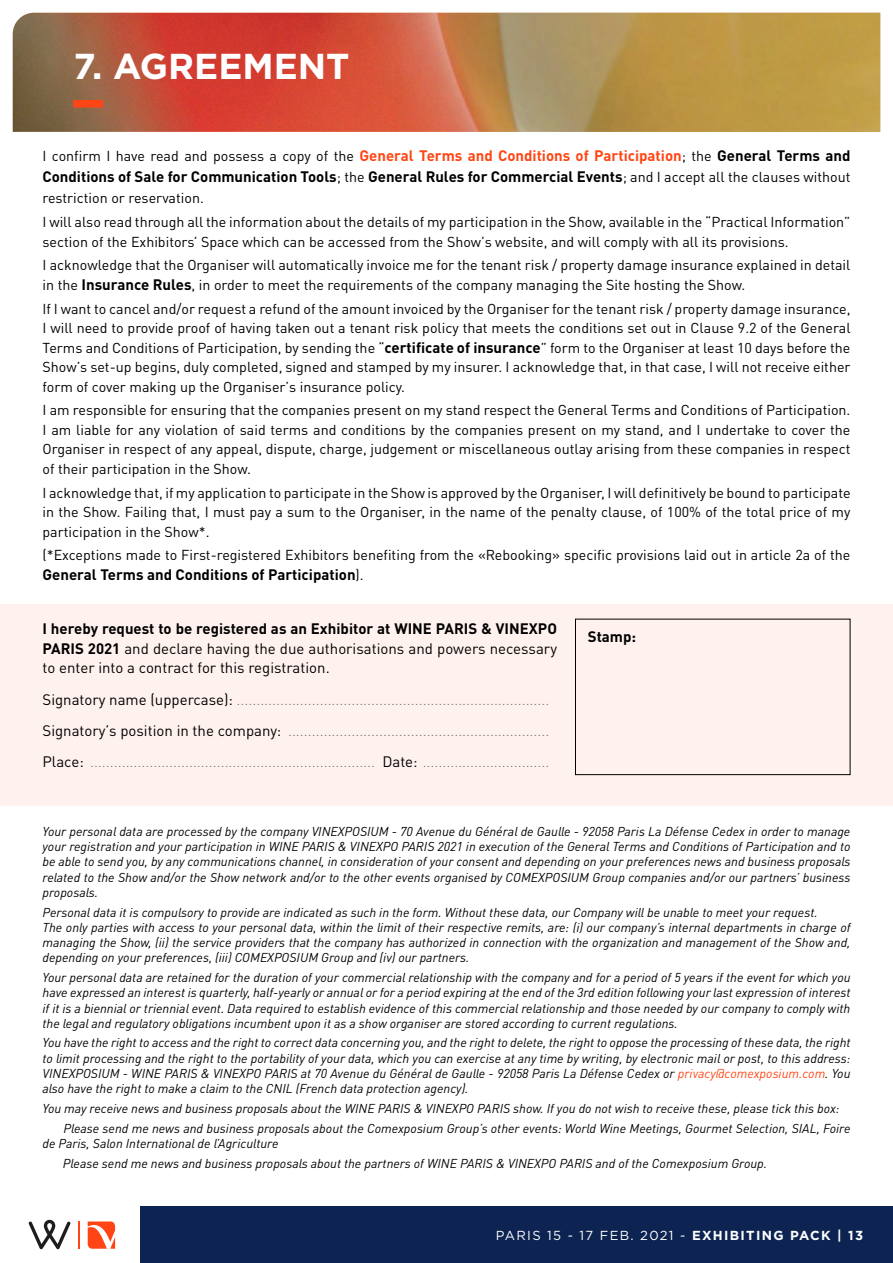
<style>
.page{position:relative;width:893px;height:1263px;background:#fff}
.page>*{position:absolute;margin:0;border:0;box-sizing:border-box;transform-origin:0 0}
.t1{font:700 36px "Gotham";color:#fff}
.t2{font:300 15px/31.2px "DINOT";color:#707172;text-align:justify}
.t3{font:15px/19.5px "DINOT";color:#000;text-align:justify}
.t4{font:700 15px "DINOT";color:#000}
.t5{font:14.25px/19.5px "DINOT";color:#000}
.t6{font:13.05px "Gotham";letter-spacing:.1em;color:#fff}
.t7{font:italic 12.75px/15.3px "DINOT";color:#000;text-align:justify}
.s1{font-weight:700;font-size:15px;color:#ff4513}
.s2{font-weight:700;font-size:15px}
.s3{font-weight:400;font-size:14.25px}
.s4{font-weight:700}
.s5{font-weight:400;color:#000}
.s6{color:#ff4513}
</style>
<div class="page">
<div style="left:140px;top:1206px;width:753px;height:57px;background:#0d2452"></div>
<svg style="left:29px;top:1220px;width:42px;height:29px"></svg>
<svg style="left:88px;top:1221px;width:27px;height:28px"></svg>
<hr style="left:78px;top:1221px;width:2px;height:28px;background:#ff4513">
<img style="left:13px;top:13px;width:867px;height:119px">
<div style="left:73px;top:100px;width:30px;height:8px;background:#ff4513"></div>
<div style="left:0;top:604px;width:893px;height:202px;background:#fff2ee"></div>
<div style="left:575px;top:619px;width:275px;height:156px;border:1px solid #000"></div>
<h1 class="t1" style="left:73px;top:42px;width:278px">7. AGREEMENT</h1>
<p class="t5" style="left:43px;top:145px;width:809px">I confirm I have read and possess a copy of the <span class="s1">General Terms and Conditions of Participation</span>; the <span class="s2">General Terms and</span></p>
<p class="t4" style="left:43px;top:165px;width:809px">Conditions of Sale for Communication Tools<span class="s3">; the</span> General Rules for Commercial Events<span class="s3">; and I accept all the clauses without</span></p>
<p class="t5" style="left:43px;top:185px;width:809px;line-height:23.7px">restriction or reservation.<br>I will also read through all the information about the details of my participation in the Show, available in the “Practical Information”</p>
<p class="t5" style="left:43px;top:228px;width:809px;line-height:23.7px">section of the Exhibitors’ Space which can be accessed from the Show’s website, and will comply with all its provisions.<br>I acknowledge that the Organiser will automatically invoice me for the tenant risk / property damage insurance explained in detail</p>
<p class="t5" style="left:43px;top:272px;width:809px;line-height:23.7px">in the <span class="s2">Insurance Rules</span>, in order to meet the requirements of the company managing the Site hosting the Show.<br>If I want to cancel and/or request a refund of the amount invoiced by the Organiser for the tenant risk / property damage insurance,</p>
<p class="t5" style="left:43px;top:317px;width:810px;text-align:justify">I will need to provide proof of having taken out a tenant risk policy that meets the conditions set out in Clause 9.2 of the General Terms and Conditions of Participation, by sending the “<span class="s2">certificate of insurance</span>” form to the Organiser at least 10 days before the Show’s set-up begins, duly completed, signed and stamped by my insurer. I acknowledge that, in that case, I will not receive either form of cover making up the Organiser’s insurance policy.</p>
<p class="t5" style="left:43px;top:399px;width:809px;text-align:justify">I am responsible for ensuring that the companies present on my stand respect the General Terms and Conditions of Participation.<br>I am liable for any violation of said terms and conditions by the companies present on my stand, and I undertake to cover the Organiser in respect of any appeal, dispute, charge, judgement or miscellaneous outlay arising from these companies in respect of their participation in the Show.</p>
<p class="t5" style="left:43px;top:481px;width:809px;text-align:justify">I acknowledge that, if my application to participate in the Show is approved by the Organiser, I will definitively be bound to participate in the Show. Failing that, I must pay a sum to the Organiser, in the name of the penalty clause, of 100% of the total price of my participation in the Show*.</p>
<p class="t5" style="left:43px;top:544px;width:809px">(*Exceptions made to First-registered Exhibitors benefiting from the «Rebooking» specific provisions laid out in article 2a of the</p>
<p class="t4" style="left:43px;top:563px;width:323px">General Terms and Conditions of Participation<span class="s3">).</span></p>
<p class="t3" style="left:43px;top:618px;width:516px"><span class="s4">I hereby request to be registered as an Exhibitor at WINE PARIS &amp; VINEXPO PARIS 2021</span> and declare having the due authorisations and powers necessary to enter into a contract for this registration.</p>
<p class="t2" style="left:43px;top:682px;width:508px"><span class="s5">Signatory name (uppercase):</span> ...............................................................................<br><span class="s5">Signatory’s position in the company:</span> ..................................................................<br><span class="s5">Place:</span> ........................................................................ <span class="s5">Date:</span> ................................</p>
<p class="t4" style="left:588px;top:625px;width:50px">Stamp:</p>
<p class="t7" style="left:43px;top:823px;width:809px">Your personal data are processed by the company VINEXPOSIUM - 70 Avenue du Général de Gaulle - 92058 Paris La Défense Cedex in order to manage your registration and your participation in WINE PARIS &amp; VINEXPO PARIS 2021 in execution of the General Terms and Conditions of Participation and to be able to send you, by any communications channel, in consideration of your consent and depending on your preferences news and business proposals related to the Show and/or the Show network and/or to the other events organised by COMEXPOSIUM Group companies and/or our partners’ business proposals.</p>
<p class="t7" style="left:43px;top:904px;width:809px;text-align:left">Personal data it is compulsory to provide are indicated as such in the form. Without these data, our Company will be unable to meet your request.<br>The only parties with access to your personal data, within the limit of their respective remits, are: (i) our company’s internal departments in charge of managing the Show, (ii) the service providers that the company has authorized in connection with the organization and management of the Show and, depending on your preferences, (iii) COMEXPOSIUM Group and (iv) our partners.</p>
<p class="t7" style="left:43px;top:969px;width:810px">Your personal data are retained for the duration of your commercial relationship with the company and for a period of 5 years if the event for which you have expressed an interest is quarterly, half-yearly or annual or for a period expiring at the end of the 3rd edition following your last expression of interest if it is a biennial or triennial event. Data required to establish evidence of this commercial relationship and those needed by our company to comply with the legal and regulatory obligations incumbent upon it as a show organiser are stored according to current regulations.</p>
<p class="t7" style="left:43px;top:1035px;width:809px">You have the right to access and the right to correct data concerning you, and the right to delete, the right to oppose the processing of these data, the right to limit processing and the right to the portability of your data, which you can exercise at any time by writing, by electronic mail or post, to this address:<br>VINEXPOSIUM - WINE PARIS &amp; VINEXPO PARIS at 70 Avenue du Général de Gaulle - 92058 Paris La Défense Cedex or <span class="s6">privacy@comexposium.com</span>. You also have the right to make a claim to the CNIL (French data protection agency).</p>
<p class="t7" style="left:63px;top:1098px;width:789px;line-height:20.1px;text-indent:-21px">You may receive news and business proposals about the WINE PARIS &amp; VINEXPO PARIS show. If you do not wish to receive these, please tick this box:<br>Please send me news and business proposals about the Comexposium Group’s other events: World Wine Meetings, Gourmet Selection, SIAL, Foire</p>
<p class="t7" style="left:63px;top:1133px;width:706px;line-height:20.1px;text-indent:-20px">de Paris, Salon International de l’Agriculture<br>Please send me news and business proposals about the partners of WINE PARIS &amp; VINEXPO PARIS and of the Comexposium Group.</p>
<p class="t6" style="left:496px;top:1226px;width:369px">PARIS 15 - 17 FEB. 2021 - <span class="s4">EXHIBITING PACK | 13</span></p>
</div>
